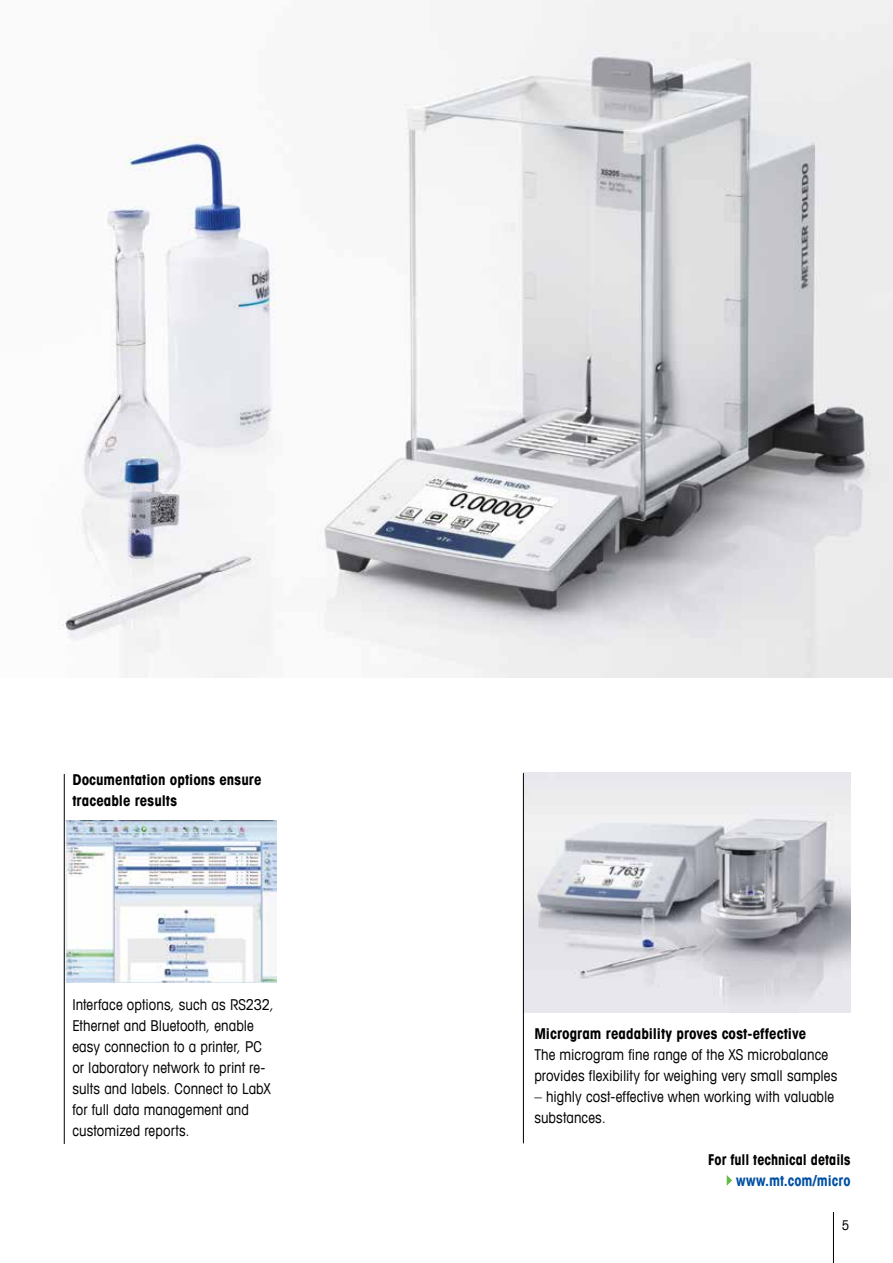
<style>
.page{position:relative;width:893px;height:1263px;background:#fff}
.page>*{position:absolute;margin:0;border:0;box-sizing:border-box;transform-origin:0 0}
.t1{font:condensed 15px/21px "Avant Garde Com";letter-spacing:.005em;color:#000}
.t2{font:700 condensed 15px/21px "Avant Garde Com";letter-spacing:.005em;color:#000}
.t3{font:700 condensed 15px "Avant Garde Com";letter-spacing:.005em;color:#000;scale:.95 1}
.t4{font:700 condensed 15px "Avant Garde Com";letter-spacing:.01em;color:#004fa3;scale:.95 1}
.t5{font:condensed 13.5px "Avant Garde Com";color:#000}
</style>
<div class="page">
<hr style="left:833px;top:1212px;width:1px;height:51px;background:#000">
<img style="left:65px;top:821px;width:211px;height:161px">
<img style="left:524px;top:773px;width:326px;height:239px">
<img style="left:63px;top:0;width:830px;height:677px">
<hr style="left:64px;top:774px;width:1px;height:370px;background:#000">
<hr style="left:523px;top:773px;width:1px;height:370px;background:#000">
<svg style="left:727px;top:1175px;width:5px;height:11px"></svg>
<p class="t2" style="left:72px;top:768px;width:191px">Documentation options ensure traceable results</p>
<p class="t1" style="left:72px;top:994px;width:203px">Interface options, such as RS232,<br>Ethernet and Bluetooth, enable easy connection to a printer, PC or laboratory network to print re&shy;sults and labels. Connect to LabX for full data management and customized reports.</p>
<p class="t2" style="left:534px;top:1023px;width:273px">Microgram readability proves cost-effective</p>
<p class="t1" style="left:534px;top:1044px;width:305px">The microgram fine range of the XS microbalance provides flexibility for weighing very small samples</p>
<p class="t1" style="left:534px;top:1086px;width:301px">– highly cost-effective when working with valuable substances.</p>
<p class="t3" style="left:708px;top:1150px;width:151px">For full technical details</p>
<p class="t4" style="left:736px;top:1171px;width:122px">www.mt.com/micro</p>
<p class="t5" style="left:842px;top:1217px;width:9px">5</p>
</div>
